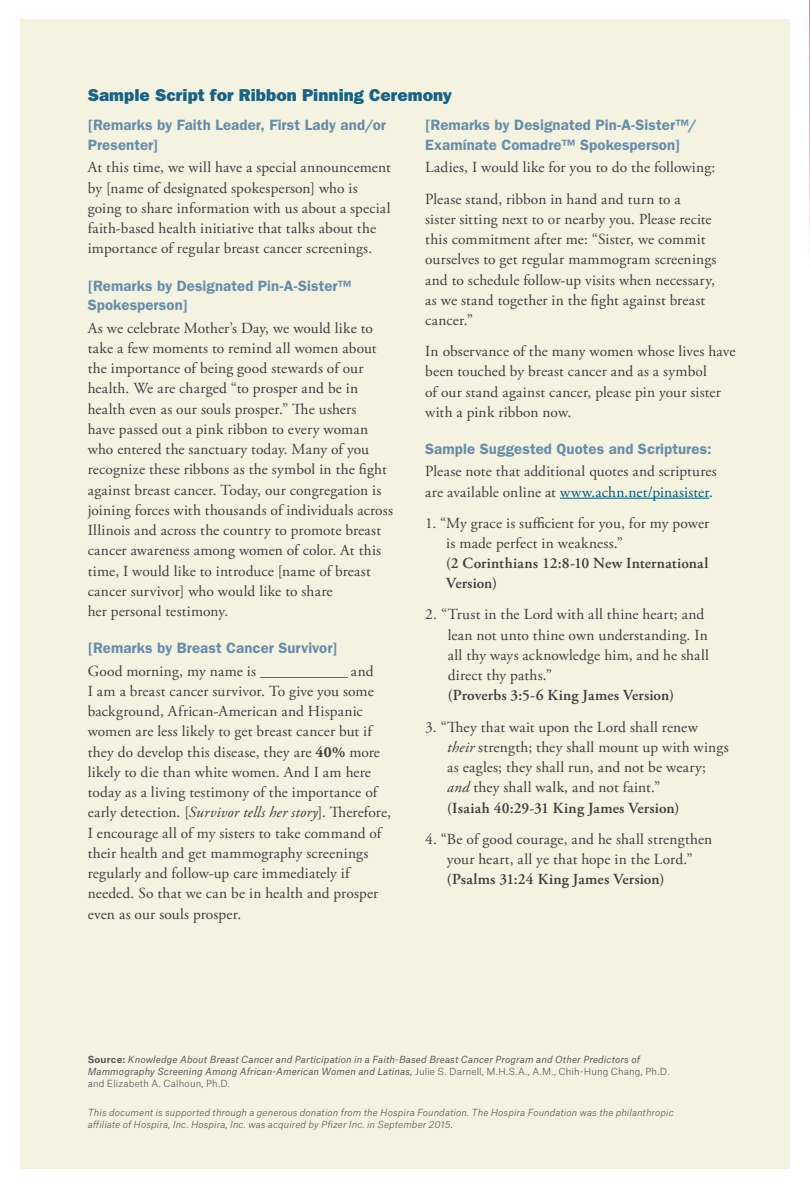
<style>
.page{position:relative;width:810px;height:1188px;background:#fff}
.page>*{position:absolute;margin:0;border:0;box-sizing:border-box;transform-origin:0 0}
.subhead_big{font:17.25px "ITC Franklin Gothic Std Hvy";letter-spacing:.005em;color:#196281}
.text2{font:15.3px/20.2px "Adobe Garamond Pro";letter-spacing:.01em;color:#3e3e3f}
.Subhead_small{font:600 15px/19.5px "ITC Franklin Gothic Std";letter-spacing:.005em;color:#698caa}
.Source{font:italic 9.3px/12px "Atlas Grotesk";letter-spacing:.015em;color:#57585a}
.Source-2{font:italic 300 9.3px/12px "Atlas Grotesk";letter-spacing:.015em;color:#57585a}
.s1{font-weight:700}
.s2{font-style:italic}
.s3{color:#015878}
.s4{font-weight:600}
.s5{font-weight:700;font-style:normal}
.s6{font-weight:300;font-style:normal}
</style>
<div class="page">
<div style="left:20px;top:19px;width:770px;height:1150px;background:#f4f2e1"></div>
<hr style="left:0;top:968px;width:1px;height:220px;background:#f381a1">
<hr style="left:809px;top:0;width:1px;height:274px;background:#f387a5">
<svg style="left:809px;top:0;width:1px;height:104px"></svg>
<hr style="left:560px;top:498px;width:149px;height:1px;background:#015878">
<p class="subhead_big" style="left:88px;top:85px;width:366px">Sample Script for Ribbon Pinning Ceremony</p>
<p class="Subhead_small" style="left:88px;top:116px;width:300px">[Remarks by Faith Leader, First Lady and/or<br>Presenter]</p>
<p class="text2" style="left:88px;top:158px;width:304px">At this time, we will have a special announcement by [name of designated spokesperson] who is going to share information with us about a special faith-based health initiative that talks about the importance of regular breast cancer screenings.</p>
<p class="Subhead_small" style="left:88px;top:276px;width:266px">[Remarks by Designated Pin-A-Sister™<br>Spokesperson]</p>
<p class="text2" style="left:88px;top:318px;width:307px">As we celebrate Mother’s Day, we would like to take a few moments to remind all women about the importance of being good stewards of our health. We are charged “to prosper and be in health even as our souls prosper.” The ushers<br>have passed out a pink ribbon to every woman who entered the sanctuary today. Many of you recognize these ribbons as the symbol in the fight against breast cancer. Today, our congregation is joining forces with thousands of individuals across Illinois and across the country to promote breast cancer awareness among women of color. At this time, I would like to introduce [name of breast cancer survivor] who would like to share<br>her personal testimony.</p>
<p class="Subhead_small" style="left:88px;top:638px;width:251px">[Remarks by Breast Cancer Survivor]</p>
<p class="text2" style="left:88px;top:661px;width:305px">Good morning, my name is ____________ and<br>I am a breast cancer survivor. To give you some background, African-American and Hispanic women are less likely to get breast cancer but if they do develop this disease, they are <span class="s1">40%</span> more likely to die than white women. And I am here today as a living testimony of the importance of early detection. [<span class="s2">Survivor tells her story</span>]. Therefore, I encourage all of my sisters to take command of their health and get mammography screenings regularly and follow-up care immediately if needed. So that we can be in health and prosper even as our souls prosper.</p>
<p class="Subhead_small" style="left:425px;top:116px;width:273px">[Remarks by Designated Pin-A-Sister™/<br>Examínate Comadre™ Spokesperson]</p>
<p class="text2" style="left:425px;top:158px;width:292px">Ladies, I would like for you to do the following:</p>
<p class="text2" style="left:425px;top:189px;width:293px">Please stand, ribbon in hand and turn to a<br>sister sitting next to or nearby you. Please recite this commitment after me: “Sister, we commit ourselves to get regular mammogram screenings and to schedule follow-up visits when necessary, as we stand together in the fight against breast cancer.”</p>
<p class="text2" style="left:425px;top:342px;width:312px">In observance of the many women whose lives have been touched by breast cancer and as a symbol<br>of our stand against cancer, please pin your sister with a pink ribbon now.</p>
<p class="Subhead_small" style="left:425px;top:439px;width:288px">Sample Suggested Quotes and Scriptures:</p>
<p class="text2" style="left:425px;top:462px;width:293px">Please note that additional quotes and scriptures are available online at <span class="s3">www.achn.net/pinasister</span>.</p>
<p class="text2" style="left:446px;top:513px;width:265px;text-indent:-21px">1. “My grace is sufficient for you, for my power is made perfect in weakness.”<br><span class="s4">(2 Corinthians 12:8-10 New International<br>Version)</span></p>
<p class="text2" style="left:448px;top:605px;width:263px;text-indent:-22px">2. “Trust in the Lord with all thine heart; and lean not unto thine own understanding. In all thy ways acknowledge him, and he shall direct thy paths.”<br><span class="s4">(Proverbs 3:5-6 King James Version)</span></p>
<p class="text2" style="left:447px;top:717px;width:283px;text-indent:-22px">3. “They that wait upon the Lord shall renew <span class="s2">their</span> strength; they shall mount up with wings as eagles; they shall run, and not be weary; <span class="s2">and</span> they shall walk, and not faint.”<br><span class="s4">(Isaiah 40:29-31 King James Version)</span></p>
<p class="text2" style="left:447px;top:829px;width:267px;text-indent:-22px">4. “Be of good courage, and he shall strengthen your heart, all ye that hope in the Lord.” <span class="s4">(Psalms 31:24 King James Version)</span></p>
<p class="Source" style="left:88px;top:1053px;width:583px"><span class="s5">Source:</span> Knowledge About Breast Cancer and Participation in a Faith-Based Breast Cancer Program and Other Predictors of<br>Mammography Screening Among African-American Women and Latinas, <span class="s6">Julie S. Darnell, M.H.S.A., A.M., Chih-Hung Chang, Ph.D. and Elizabeth A. Calhoun, Ph.D.</span></p>
<p class="Source-2" style="left:88px;top:1105px;width:587px">This document is supported through a generous donation from the Hospira Foundation. The Hospira Foundation was the philanthropic affiliate of Hospira, Inc. Hospira, Inc. was acquired by Pfizer Inc. in September 2015.</p>
</div>
